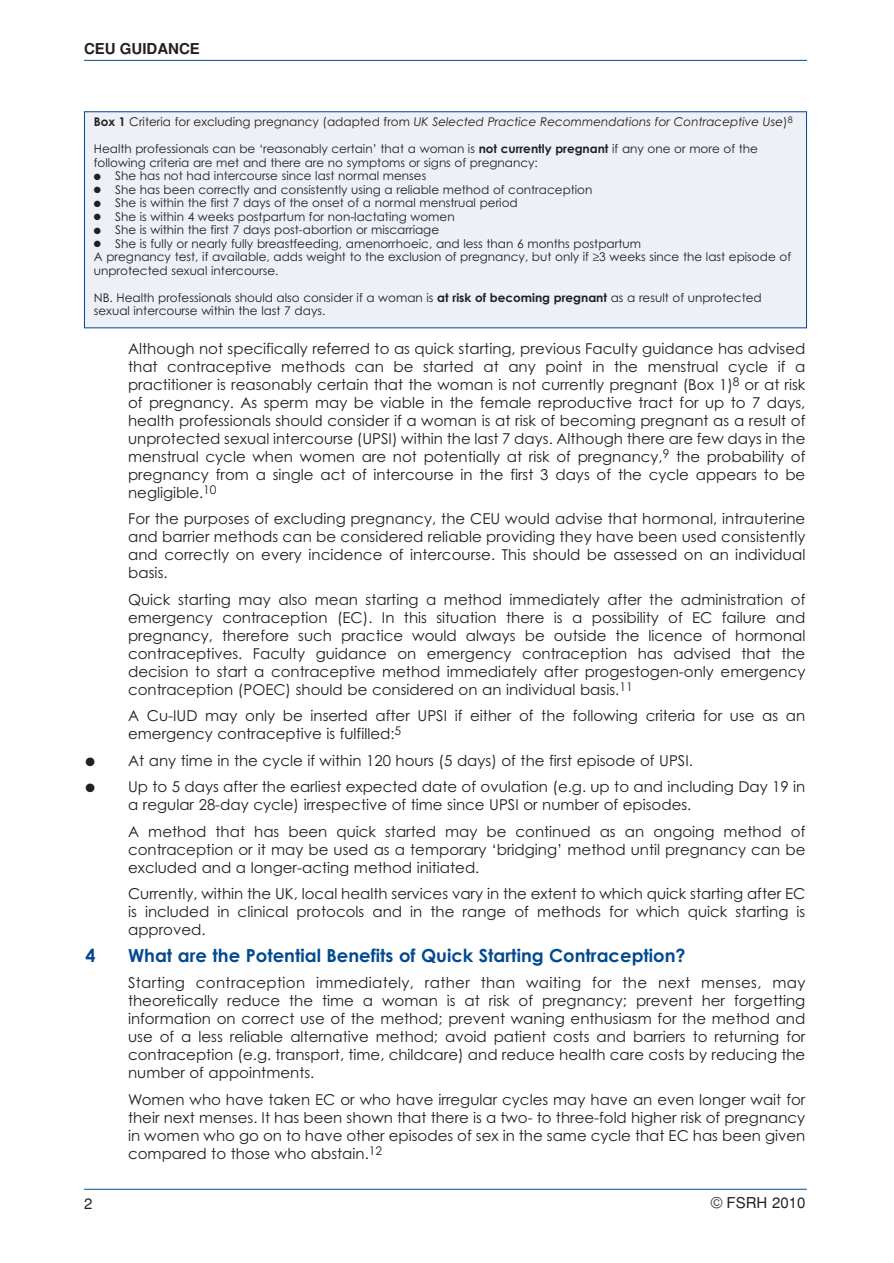
<style>
.page{position:relative;width:894px;height:1263px;background:#fff}
.page>*{position:absolute;margin:0;border:0;box-sizing:border-box;transform-origin:0 0}
.t1{font:700 18px "Century Gothic";color:#014990}
.t2{font:15px/18px "Century Gothic";color:#231f20;text-align:justify}
.t3{font:700 15px "Helvetica";color:#231f20}
.t4{font:15px "Helvetica";color:#231f20}
.t5{font:12px/13.5px "Century Gothic";color:#231f20}
.t6{font:italic 12px "Century Gothic";color:#231f20}
.s1{font-weight:700;font-style:normal}
.s2{font-style:normal}
.s3{font-weight:700}
</style>
<div class="page">
<hr style="left:84px;top:60px;width:723px;height:1px;background:#014990">
<hr style="left:84px;top:1189px;width:723px;height:1px;background:#014990">
<div style="left:84px;top:112px;width:723px;height:216px;background:#edf0f7"></div>
<p class="t3" style="left:84px;top:43px;width:117px">CEU GUIDANCE</p>
<p class="t6" style="left:94px;top:118px;width:700px"><span class="s1">Box 1</span> <span class="s2">Criteria for excluding pregnancy (adapted from</span> UK Selected Practice Recommendations for Contraceptive Use<span class="s2">)</span><sup>8</sup></p>
<p class="t5" style="left:94px;top:144px;width:666px">Health professionals can be ‘reasonably certain’ that a woman is <span class="s3">not currently pregnant</span> if any one or more of the following criteria are met and there are no symptoms or signs of pregnancy:</p>
<p class="t5" style="left:94px;top:171px;width:334px">● She has not had intercourse since last normal menses</p>
<p class="t5" style="left:94px;top:184px;width:500px">● She has been correctly and consistently using a reliable method of contraception</p>
<p class="t5" style="left:94px;top:198px;width:425px">● She is within the first 7 days of the onset of a normal menstrual period</p>
<p class="t5" style="left:94px;top:211px;width:362px">● She is within 4 weeks postpartum for non-lactating women</p>
<p class="t5" style="left:94px;top:225px;width:347px">● She is within the first 7 days post-abortion or miscarriage</p>
<p class="t5" style="left:94px;top:238px;width:699px">● She is fully or nearly fully breastfeeding, amenorrhoeic, and less than 6 months postpartum<br>A pregnancy test, if available, adds weight to the exclusion of pregnancy, but only if ≥3 weeks since the last episode of unprotected sexual intercourse.</p>
<p class="t5" style="left:94px;top:292px;width:669px">NB. Health professionals should also consider if a woman is <span class="s3">at risk of becoming pregnant</span> as a result of unprotected sexual intercourse within the last 7 days.</p>
<p class="t2" style="left:128px;top:341px;width:679px">Although not specifically referred to as quick starting, previous Faculty guidance has advised that contraceptive methods can be started at any point in the menstrual cycle if a practitioner is reasonably certain that the woman is not currently pregnant (Box 1)<sup>8</sup> or at risk of pregnancy. As sperm may be viable in the female reproductive tract for up to 7 days, health professionals should consider if a woman is at risk of becoming pregnant as a result of unprotected sexual intercourse (UPSI) within the last 7 days. Although there are few days in the menstrual cycle when women are not potentially at risk of pregnancy,<sup>9</sup> the probability of pregnancy from a single act of intercourse in the first 3 days of the cycle appears to be negligible.<sup>10</sup></p>
<p class="t2" style="left:128px;top:511px;width:679px">For the purposes of excluding pregnancy, the CEU would advise that hormonal, intrauterine and barrier methods can be considered reliable providing they have been used consistently and correctly on every incidence of intercourse. This should be assessed on an individual basis.</p>
<p class="t2" style="left:128px;top:592px;width:679px">Quick starting may also mean starting a method immediately after the administration of emergency contraception (EC). In this situation there is a possibility of EC failure and pregnancy, therefore such practice would always be outside the licence of hormonal contraceptives. Faculty guidance on emergency contraception has advised that the decision to start a contraceptive method immediately after progestogen-only emergency contraception (POEC) should be considered on an individual basis.<sup>11</sup></p>
<p class="t2" style="left:128px;top:708px;width:679px">A Cu-IUD may only be inserted after UPSI if either of the following criteria for use as an emergency contraceptive is fulfilled:<sup>5</sup></p>
<p class="t2" style="left:86px;top:753px;width:609px">● At any time in the cycle if within 120 hours (5 days) of the first episode of UPSI.</p>
<p class="t2" style="left:128px;top:779px;width:679px;text-indent:-43px">● Up to 5 days after the earliest expected date of ovulation (e.g. up to and including Day 19 in a regular 28-day cycle) irrespective of time since UPSI or number of episodes.</p>
<p class="t2" style="left:128px;top:824px;width:679px">A method that has been quick started may be continued as an ongoing method of contraception or it may be used as a temporary ‘bridging’ method until pregnancy can be excluded and a longer-acting method initiated.</p>
<p class="t2" style="left:128px;top:886px;width:679px">Currently, within the UK, local health services vary in the extent to which quick starting after EC is included in clinical protocols and in the range of methods for which quick starting is approved.</p>
<p class="t1" style="left:86px;top:949px;width:12px">4</p>
<p class="t1" style="left:128px;top:949px;width:559px">What are the Potential Benefits of Quick Starting Contraception?</p>
<p class="t2" style="left:128px;top:975px;width:679px">Starting contraception immediately, rather than waiting for the next menses, may theoretically reduce the time a woman is at risk of pregnancy; prevent her forgetting information on correct use of the method; prevent waning enthusiasm for the method and use of a less reliable alternative method; avoid patient costs and barriers to returning for contraception (e.g. transport, time, childcare) and reduce health care costs by reducing the number of appointments.</p>
<p class="t2" style="left:128px;top:1092px;width:679px">Women who have taken EC or who have irregular cycles may have an even longer wait for their next menses. It has been shown that there is a two- to three-fold higher risk of pregnancy in women who go on to have other episodes of sex in the same cycle that EC has been given compared to those who abstain.<sup>12</sup></p>
<p class="t4" style="left:84px;top:1199px;width:10px">2</p>
<p class="t4" style="left:711px;top:1197px;width:96px">© FSRH 2010</p>
</div>
